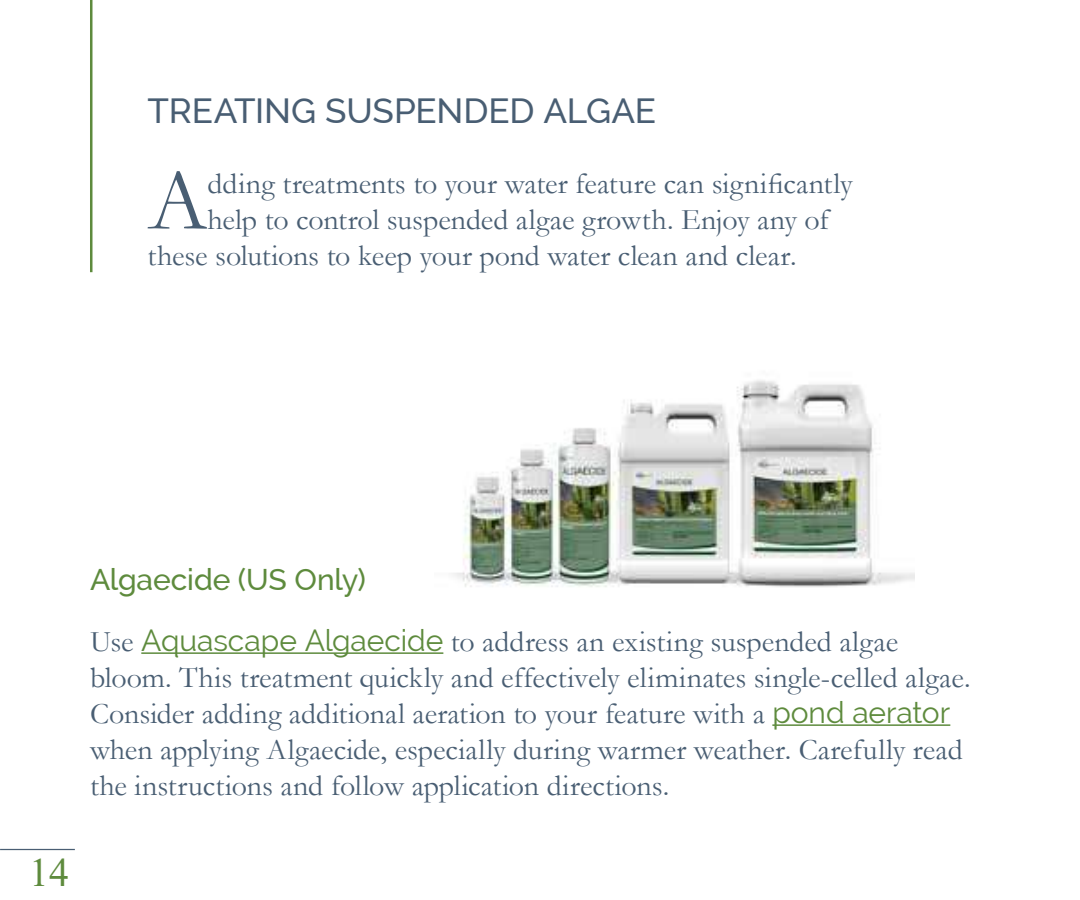
<style>
.page{position:relative;width:1080px;height:900px;background:#fff}
.page>*{position:absolute;margin:0;border:0;box-sizing:border-box;transform-origin:0 0}
.t1{font:87.75px "Garamond";color:#495e73}
.t2{font:40px "Times New Roman";color:#5e8b3d}
.t3{font:500 35px "Raleway";letter-spacing:-.005em;color:#495e73}
.t4{font:30px/36px "Garamond";color:#495e73}
.t5{font:500 30px "Raleway";letter-spacing:-.005em;color:#5e8b3d}
.s1{font-family:"Raleway";color:#5e8b3d}
</style>
<div class="page">
<hr style="left:141px;top:652px;width:302px;height:2px;background:#5e8b3d">
<hr style="left:772px;top:724px;width:178px;height:2px;background:#5e8b3d">
<img style="left:452px;top:380px;width:463px;height:207px">
<hr style="left:90px;top:0;width:2px;height:272px;background:#5e8b3d">
<hr style="left:0;top:849px;width:75px;height:1px;background:#495e73">
<p class="t3" style="left:148px;top:90px;width:510px">TREATING SUSPENDED ALGAE</p>
<h1 class="t1" style="left:148px;top:142px;width:61px">A</h1>
<p class="t4" style="left:208px;top:164px;width:646px">dding treatments to your water feature can significantly</p>
<p class="t4" style="left:208px;top:200px;width:623px">help to control suspended algae growth. Enjoy any of</p>
<p class="t4" style="left:148px;top:236px;width:651px">these solutions to keep your pond water clean and clear.</p>
<p class="t5" style="left:90px;top:562px;width:277px">Algaecide (US Only)</p>
<p class="t4" style="left:90px;top:623px;width:882px">Use <span class="s1">Aquascape Algaecide</span> to address an existing suspended algae bloom. This treatment quickly and effectively eliminates single-celled algae.<br>Consider adding additional aeration to your feature with a <span class="s1">pond aerator </span>when applying Algaecide, especially during warmer weather. Carefully read the instructions and follow application directions.</p>
<h2 class="t2" style="left:29px;top:844px;width:41px">14</h2>
</div>
